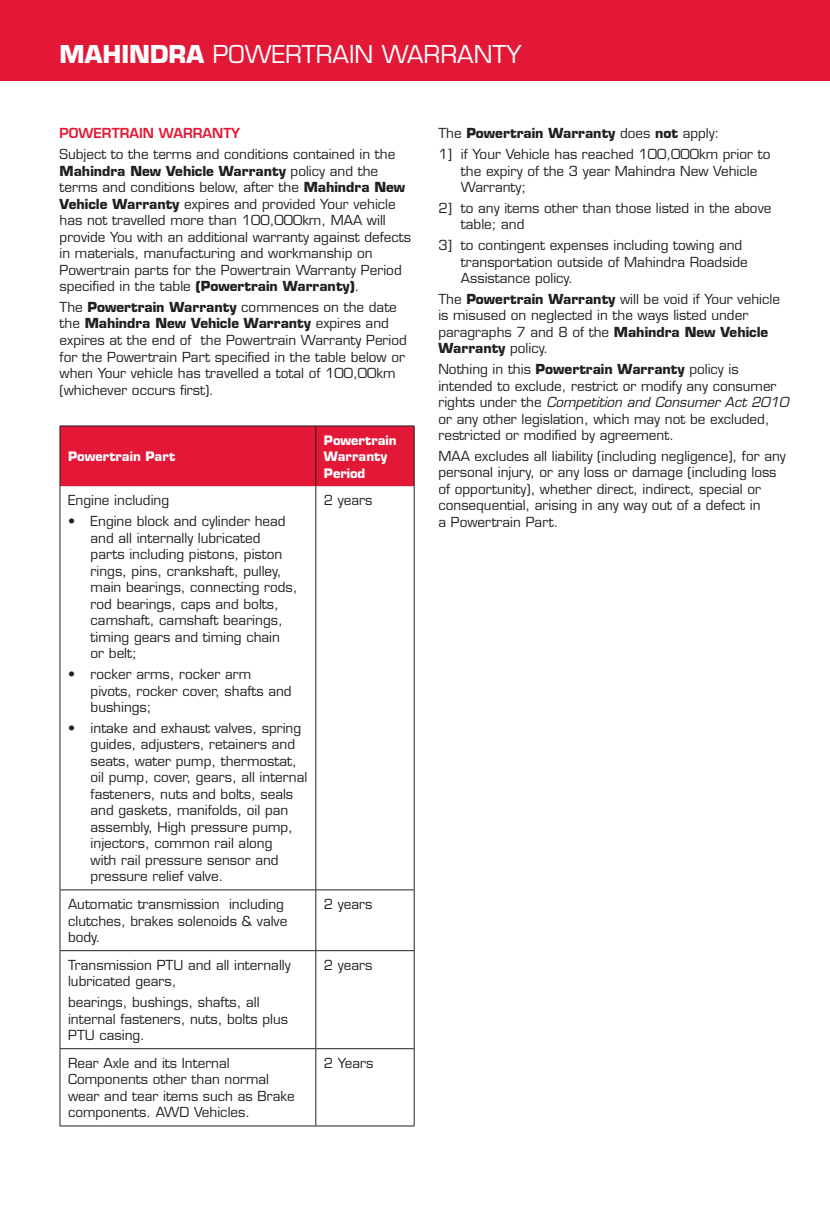
<style>
.page{position:relative;width:830px;height:1221px;background:#fff}
.page>*{position:absolute;margin:0;border:0;box-sizing:border-box;transform-origin:0 0}
.t1{font:24px "Eurostile";color:#fff}
.t2{font:13.5px/16.5px "Eurostile";color:#231f20}
.t3{font:600 13.5px "Eurostile";color:#e31837}
.t4{font:700 12.75px/16.5px "Eurostile";color:#fff}
.s1{font-weight:700}
.s2{font-style:italic}
.s3{font-weight:700;color:#fff}
</style>
<div class="page">
<div style="left:0;top:0;width:829px;height:81px;background:#e31837"></div>
<div style="left:61px;top:426px;width:352px;height:60px;background:#e31837"></div>
<hr style="left:60px;top:889px;width:255px;height:1px;background:#231f20">
<hr style="left:315px;top:889px;width:99px;height:1px;background:#231f20">
<hr style="left:60px;top:950px;width:255px;height:1px;background:#231f20">
<hr style="left:315px;top:950px;width:99px;height:1px;background:#231f20">
<hr style="left:60px;top:1048px;width:255px;height:1px;background:#231f20">
<hr style="left:315px;top:1048px;width:99px;height:1px;background:#231f20">
<hr style="left:315px;top:426px;width:1px;height:60px;background:#231f20">
<hr style="left:60px;top:425px;width:255px;height:1px;background:#231f20">
<hr style="left:60px;top:426px;width:1px;height:60px;background:#231f20">
<hr style="left:315px;top:425px;width:99px;height:1px;background:#231f20">
<hr style="left:413px;top:426px;width:1px;height:60px;background:#231f20">
<hr style="left:60px;top:486px;width:1px;height:403px;background:#231f20">
<hr style="left:315px;top:486px;width:1px;height:403px;background:#231f20">
<hr style="left:413px;top:486px;width:1px;height:403px;background:#231f20">
<hr style="left:60px;top:890px;width:1px;height:60px;background:#231f20">
<hr style="left:315px;top:890px;width:1px;height:60px;background:#231f20">
<hr style="left:413px;top:890px;width:1px;height:60px;background:#231f20">
<hr style="left:60px;top:951px;width:1px;height:97px;background:#231f20">
<hr style="left:315px;top:951px;width:1px;height:97px;background:#231f20">
<hr style="left:413px;top:951px;width:1px;height:97px;background:#231f20">
<hr style="left:60px;top:1048px;width:1px;height:77px;background:#231f20">
<hr style="left:413px;top:1048px;width:1px;height:77px;background:#231f20">
<hr style="left:60px;top:1125px;width:255px;height:1px;background:#231f20">
<hr style="left:315px;top:1125px;width:99px;height:1px;background:#231f20">
<hr style="left:315px;top:1048px;width:1px;height:77px;background:#231f20">
<h1 class="t1" style="left:60px;top:39px;width:463px"><span class="s1">MAHINDRA</span> POWERTRAIN WARRANTY</h1>
<p class="t3" style="left:60px;top:125px;width:182px">POWERTRAIN WARRANTY</p>
<p class="t2" style="left:60px;top:146px;width:353px">Subject to the terms and conditions contained in the <span class="s1">Mahindra New Vehicle Warranty</span> policy and the terms and conditions below, after the <span class="s1">Mahindra New Vehicle Warranty</span> expires and provided Your vehicle has not travelled more than 100,000km, MAA will provide You with an additional warranty against defects in materials, manufacturing and workmanship on Powertrain parts for the Powertrain Warranty Period specified in the table <span class="s1">(Powertrain Warranty)</span>.</p>
<p class="t2" style="left:60px;top:299px;width:349px">The <span class="s1">Powertrain Warranty</span> commences on the date the <span class="s1">Mahindra New Vehicle Warranty</span> expires and expires at the end of the Powertrain Warranty Period for the Powertrain Part specified in the table below or when Your vehicle has travelled a total of 100,00km (whichever occurs first).</p>
<p class="t4" style="left:68px;top:448px;width:109px">Powertrain Part</p>
<p class="t2" style="left:68px;top:492px;width:103px">Engine including</p>
<p class="t2" style="left:91px;top:513px;width:208px;text-indent:-23px">• Engine block and cylinder head and all internally lubricated parts including pistons, piston rings, pins, crankshaft, pulley, main bearings, connecting rods, rod bearings, caps and bolts, camshaft, camshaft bearings, timing gears and timing chain<br>or belt;</p>
<p class="t2" style="left:91px;top:666px;width:202px;text-indent:-23px">• rocker arms, rocker arm pivots, rocker cover, shafts and bushings;</p>
<p class="t2" style="left:91px;top:719px;width:218px;text-indent:-23px">• intake and exhaust valves, spring guides, adjusters, retainers and seats, water pump, thermostat, oil pump, cover, gears, all internal fasteners, nuts and bolts, seals and gaskets, manifolds, oil pan assembly, High pressure pump, injectors, common rail along<br>with rail pressure sensor and pressure relief valve.</p>
<p class="t4" style="left:324px;top:431px;width:74px">Powertrain<br>Warranty<br>Period</p>
<p class="t2" style="left:324px;top:492px;width:50px">2 years</p>
<p class="t2" style="left:68px;top:895px;width:221px">Automatic transmission including clutches, brakes solenoids &amp; valve body.</p>
<p class="t2" style="left:324px;top:895px;width:50px">2 years</p>
<p class="t2" style="left:68px;top:956px;width:224px">Transmission PTU and all internally lubricated gears,</p>
<p class="t2" style="left:68px;top:993px;width:221px">bearings, bushings, shafts, all internal fasteners, nuts, bolts plus<br>PTU casing.</p>
<p class="t2" style="left:324px;top:956px;width:50px">2 years</p>
<p class="t2" style="left:68px;top:1054px;width:228px">Rear Axle and its Internal<br>Components other than normal wear and tear items such as Brake components. AWD Vehicles.</p>
<p class="t2" style="left:324px;top:1054px;width:51px">2 Years</p>
<p class="t2" style="left:438px;top:123px;width:333px;line-height:20.7px">The <span class="s1">Powertrain Warranty</span> does <span class="s1">not</span> apply:<br>1] if Your Vehicle has reached 100,000km prior to</p>
<p class="t2" style="left:460px;top:162px;width:298px">the expiry of the 3 year Mahindra New Vehicle<br>Warranty;</p>
<p class="t2" style="left:460px;top:200px;width:312px;text-indent:-23px">2] to any items other than those listed in the above table; and</p>
<p class="t2" style="left:460px;top:237px;width:288px;text-indent:-23px">3] to contingent expenses including towing and transportation outside of Mahindra Roadside<br>Assistance policy.</p>
<p class="t2" style="left:438px;top:291px;width:343px">The <span class="s1">Powertrain Warranty</span> will be void if Your vehicle is misused on neglected in the ways listed under paragraphs 7 and 8 of the <span class="s1">Mahindra New Vehicle Warranty</span> policy.</p>
<p class="t2" style="left:438px;top:361px;width:351px">Nothing in this <span class="s1">Powertrain Warranty</span> policy is intended to exclude, restrict or modify any consumer rights under the <span class="s2">Competition and Consumer Act 2010 </span>or any other legislation, which may not be excluded, restricted or modified by agreement.</p>
<p class="t2" style="left:438px;top:448px;width:349px">MAA excludes all liability (including negligence), for any personal injury, or any loss or damage (including loss of opportunity), whether direct, indirect, special or consequential, arising in any way out of a defect in<br>a Powertrain Part.<span class="s3">.</span></p>
</div>
